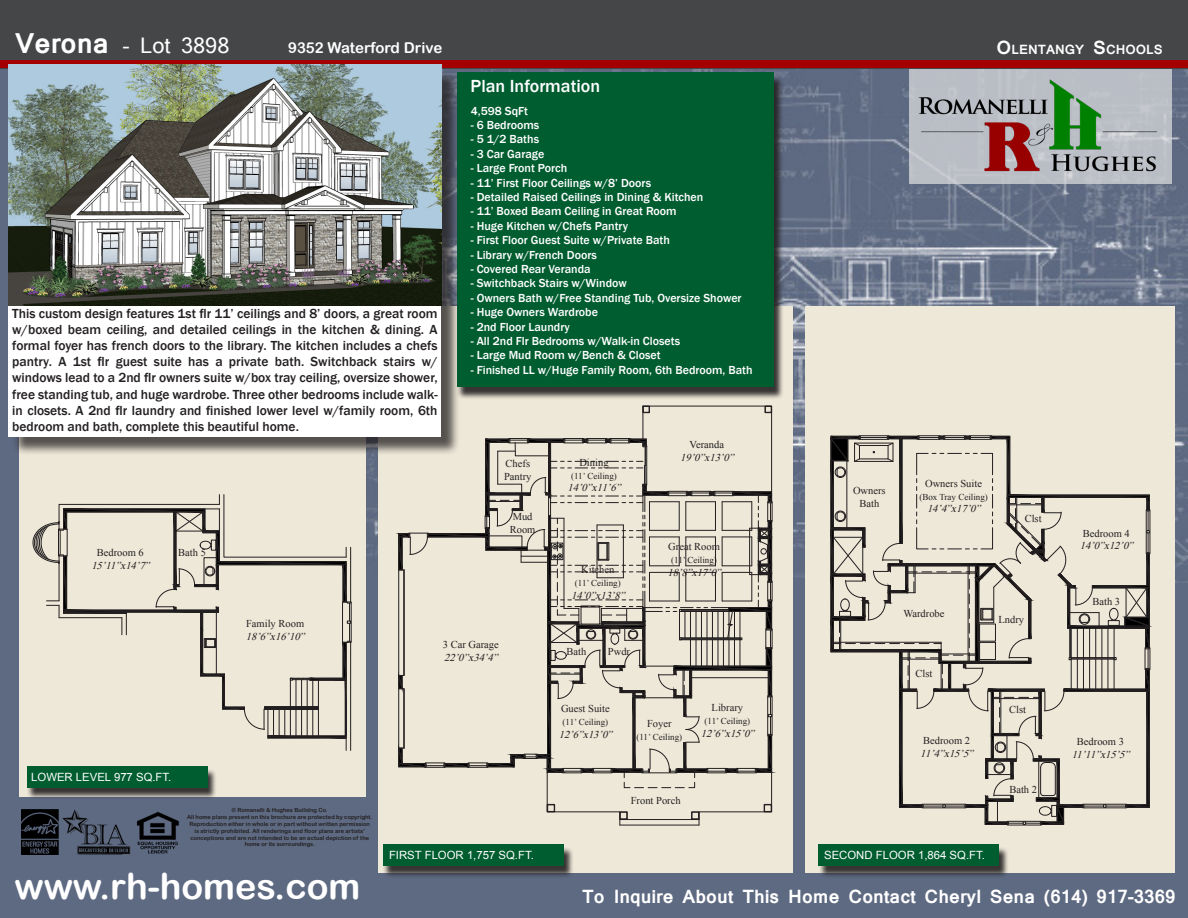
<style>
.page{position:relative;width:1188px;height:918px;background:#5e6a82}
.page>*{position:absolute;margin:0;border:0;box-sizing:border-box;transform-origin:0 0}
.t1{font:36px "Arial Rounded MT Bold";color:#fff}
.t2{font:21px "Mangal";color:#fff}
.t3{font:700 18px "Mangal";color:#fff}
.t4{font:500 18px "Franklin Gothic";color:#fff}
.t5{font:15px "Arial Rounded MT Bold";color:#fff}
.t6{font:500 13.5px/16.2px "Franklin Gothic";color:#231f20;text-align:justify}
.t7{font:700 12.6px "Mangal";color:#fff}
.t8{font:500 12px "Franklin Gothic";color:#fff}
.t9{font:11.4px "Arial";color:#fff}
.t10{font:10.5px "Times New Roman";color:#231f20}
.t11{font:italic 10.5px "Times New Roman";color:#231f20}
.t12{font:9px "Times New Roman";color:#231f20}
.t13{font:5.7px/6.8px "Arial Rounded MT Bold";color:#231f20;text-align:center}
.s1{font-weight:700;font-size:27px}
.s2{font-size:18px}
</style>
<div class="page">
<img style="left:365px;top:68px;width:823px;height:515px">
<div style="left:378px;top:306px;width:415px;height:567px;background:#ede8d8"></div>
<div style="left:806px;top:306px;width:369px;height:567px;background:#ede8d8"></div>
<div style="left:909px;top:68px;width:262px;height:116px;background:#babdc5"></div>
<div style="left:0;top:0;width:1188px;height:68px;background:#454647"></div>
<div style="left:0;top:60px;width:1188px;height:8px;background:#a50000"></div>
<div style="left:818px;top:847px;width:191px;height:31px;background:#231f20;opacity:.9"></div>
<div style="left:819px;top:844px;width:180px;height:22px;background:#005d30"></div>
<img style="left:911px;top:68px;width:245px;height:123px">
<div style="left:457px;top:75px;width:326px;height:325px;background:#231f20;opacity:.9"></div>
<div style="left:457px;top:73px;width:317px;height:314px;background:#005d30"></div>
<img style="left:22px;top:809px;width:157px;height:45px">
<div style="left:19px;top:357px;width:346px;height:439px;background:#ede8d8"></div>
<div style="left:11px;top:69px;width:449px;height:386px;background:#231f20;opacity:.75"></div>
<div style="left:9px;top:67px;width:432px;height:370px;background:#fff"></div>
<div style="left:26px;top:768px;width:191px;height:32px;background:#231f20;opacity:.9"></div>
<div style="left:27px;top:766px;width:180px;height:22px;background:#005d30"></div>
<img style="left:9px;top:64px;width:432px;height:242px">
<div style="left:383px;top:847px;width:191px;height:31px;background:#231f20;opacity:.9"></div>
<div style="left:384px;top:844px;width:180px;height:22px;background:#005d30"></div>
<hr style="left:620px;top:825px;width:79px;height:1px;background:#231f20">
<svg style="left:398px;top:406px;width:374px;height:419px"></svg>
<hr style="left:350px;top:642px;width:1px;height:108px;background:#231f20">
<hr style="left:346px;top:642px;width:1px;height:108px;background:#231f20">
<svg style="left:33px;top:494px;width:318px;height:245px"></svg>
<svg style="left:830px;top:436px;width:320px;height:389px"></svg>
<p class="t2" style="left:15px;top:33px;width:216px"><span class="s1">Verona</span> - Lot 3898</p>
<p class="t5" style="left:288px;top:39px;width:156px">9352 Waterford Drive</p>
<p class="t6" style="left:12px;top:305px;width:427px">This custom design features 1st flr 11’ ceilings and 8’ doors, a great room w/boxed beam ceiling, and detailed ceilings in the kitchen &amp; dining. A formal foyer has french doors to the library. The kitchen includes a chefs pantry. A 1st flr guest suite has a private bath. Switchback stairs w/ windows lead to a 2nd flr owners suite w/box tray ceiling, oversize shower, free standing tub, and huge wardrobe. Three other bedrooms include walk&shy;in closets. A 2nd flr laundry and finished lower level w/family room, 6th bedroom and bath, complete this beautiful home.</p>
<p class="t10" style="left:97px;top:546px;width:48px">Bedroom 6</p>
<p class="t11" style="left:91px;top:558px;width:63px">15’11”x14’7”</p>
<p class="t10" style="left:178px;top:546px;width:29px">Bath 5</p>
<p class="t4" style="left:471px;top:74px;width:131px">Plan Information</p>
<p class="t8" style="left:471px;top:103px;width:59px">4,598 SqFt</p>
<p class="t8" style="left:471px;top:118px;width:70px">- 6 Bedrooms</p>
<p class="t8" style="left:471px;top:132px;width:70px">- 5 1/2 Baths</p>
<p class="t8" style="left:471px;top:146px;width:75px">- 3 Car Garage</p>
<p class="t8" style="left:471px;top:161px;width:98px">- Large Front Porch</p>
<p class="t8" style="left:471px;top:175px;width:182px">- 11’ First Floor Ceilings w/8’ Doors</p>
<p class="t8" style="left:471px;top:190px;width:234px">- Detailed Raised Ceilings in Dining &amp; Kitchen</p>
<p class="t8" style="left:471px;top:204px;width:207px">- 11’ Boxed Beam Ceiling in Great Room</p>
<p class="t8" style="left:471px;top:218px;width:159px">- Huge Kitchen w/Chefs Pantry</p>
<p class="t8" style="left:471px;top:233px;width:201px">- First Floor Guest Suite w/Private Bath</p>
<p class="t8" style="left:471px;top:247px;width:128px">- Library w/French Doors</p>
<p class="t8" style="left:471px;top:262px;width:121px">- Covered Rear Veranda</p>
<p class="t8" style="left:471px;top:276px;width:157px">- Switchback Stairs w/Window</p>
<p class="t8" style="left:471px;top:290px;width:272px">- Owners Bath w/Free Standing Tub, Oversize Shower</p>
<p class="t8" style="left:471px;top:305px;width:129px">- Huge Owners Wardrobe</p>
<p class="t8" style="left:471px;top:319px;width:101px">- 2nd Floor Laundry</p>
<p class="t8" style="left:471px;top:334px;width:211px">- All 2nd Flr Bedrooms w/Walk-in Closets</p>
<p class="t8" style="left:471px;top:348px;width:191px">- Large Mud Room w/Bench &amp; Closet</p>
<p class="t8" style="left:471px;top:362px;width:283px">- Finished LL w/Huge Family Room, 6th Bedroom, Bath</p>
<p class="t10" style="left:506px;top:456px;width:26px">Chefs</p>
<p class="t10" style="left:504px;top:469px;width:29px">Pantry</p>
<p class="t10" style="left:513px;top:510px;width:21px">Mud</p>
<p class="t10" style="left:510px;top:522px;width:27px">Room</p>
<p class="t10" style="left:579px;top:456px;width:31px">Dining</p>
<p class="t12" style="left:571px;top:470px;width:47px">(11’ Ceiling)</p>
<p class="t11" style="left:568px;top:481px;width:58px">14’0”x11’6”</p>
<p class="t10" style="left:581px;top:563px;width:35px">Kitchen</p>
<p class="t12" style="left:575px;top:577px;width:47px">(11’ Ceiling)</p>
<p class="t11" style="left:571px;top:588px;width:58px">14’0”x13’8”</p>
<p class="t10" style="left:690px;top:438px;width:36px">Veranda</p>
<p class="t11" style="left:680px;top:450px;width:58px">19’0”x13’0”</p>
<p class="t10" style="left:668px;top:540px;width:53px">Great Room</p>
<p class="t12" style="left:671px;top:554px;width:47px">(11’ Ceiling)</p>
<p class="t11" style="left:668px;top:565px;width:58px">18’8”x17’0”</p>
<p class="t10" style="left:246px;top:617px;width:60px">Family Room</p>
<p class="t11" style="left:246px;top:629px;width:64px">18’6”x16’10”</p>
<p class="t10" style="left:443px;top:638px;width:57px">3 Car Garage</p>
<p class="t11" style="left:444px;top:650px;width:58px">22’0”x34’4”</p>
<p class="t9" style="left:31px;top:769px;width:142px">LOWER LEVEL 977 SQ.FT.</p>
<p class="t13" style="left:232px;top:807px;width:97px">© Romanelli &amp; Hughes Builidng Co.</p>
<p class="t13" style="left:187px;top:814px;width:187px">All home plans present on this brochure are protected by copyright.<br>Reproduction either in whole or in part without written permission is strictly prohibited. All renderings and floor plans are artists’ conceptions and are not intended to be an actual depiction of the home or its surroundings.</p>
<p class="t9" style="left:389px;top:848px;width:146px">FIRST FLOOR 1,757 SQ.FT.</p>
<p class="t10" style="left:567px;top:644px;width:21px">Bath</p>
<p class="t10" style="left:608px;top:644px;width:24px">Pwdr</p>
<p class="t10" style="left:561px;top:702px;width:50px">Guest Suite</p>
<p class="t12" style="left:563px;top:716px;width:47px">(11’ Ceiling)</p>
<p class="t11" style="left:559px;top:727px;width:58px">12’6”x13’0”</p>
<p class="t10" style="left:647px;top:717px;width:26px">Foyer</p>
<p class="t12" style="left:636px;top:731px;width:47px">(11’ Ceiling)</p>
<p class="t10" style="left:712px;top:701px;width:33px">Library</p>
<p class="t12" style="left:705px;top:715px;width:47px">(11’ Ceiling)</p>
<p class="t11" style="left:701px;top:726px;width:58px">12’6”x15’0”</p>
<p class="t10" style="left:631px;top:793px;width:51px">Front Porch</p>
<p class="t7" style="left:997px;top:38px;width:166px"><span class="s2">O</span>LENTANGY <span class="s2">S</span>CHOOLS</p>
<p class="t10" style="left:853px;top:484px;width:34px">Owners</p>
<p class="t10" style="left:859px;top:496px;width:21px">Bath</p>
<p class="t10" style="left:925px;top:476px;width:58px">Owners Suite</p>
<p class="t12" style="left:919px;top:491px;width:70px">(Box Tray Ceiling)</p>
<p class="t11" style="left:927px;top:502px;width:58px">14’4”x17’0”</p>
<p class="t10" style="left:1025px;top:512px;width:18px">Clst</p>
<p class="t10" style="left:903px;top:606px;width:43px">Wardrobe</p>
<p class="t10" style="left:915px;top:667px;width:18px">Clst</p>
<p class="t10" style="left:923px;top:734px;width:48px">Bedroom 2</p>
<p class="t11" style="left:920px;top:746px;width:58px">11’4”x15’5”</p>
<p class="t10" style="left:998px;top:612px;width:27px">Lndry</p>
<p class="t10" style="left:1009px;top:703px;width:18px">Clst</p>
<p class="t10" style="left:1009px;top:782px;width:29px">Bath 2</p>
<p class="t9" style="left:824px;top:848px;width:162px">SECOND FLOOR 1,864 SQ.FT.</p>
<p class="t10" style="left:1083px;top:526px;width:48px">Bedroom 4</p>
<p class="t11" style="left:1080px;top:539px;width:58px">14’0”x12’0”</p>
<p class="t10" style="left:1093px;top:595px;width:29px">Bath 3</p>
<p class="t10" style="left:1077px;top:734px;width:48px">Bedroom 3</p>
<p class="t11" style="left:1072px;top:747px;width:63px">11’11”x15’5”</p>
<p class="t1" style="left:14px;top:865px;width:348px">www.rh-homes.com</p>
<p class="t3" style="left:582px;top:880px;width:595px">To Inquire About This Home Contact Cheryl Sena (614) 917-3369</p>
</div>
